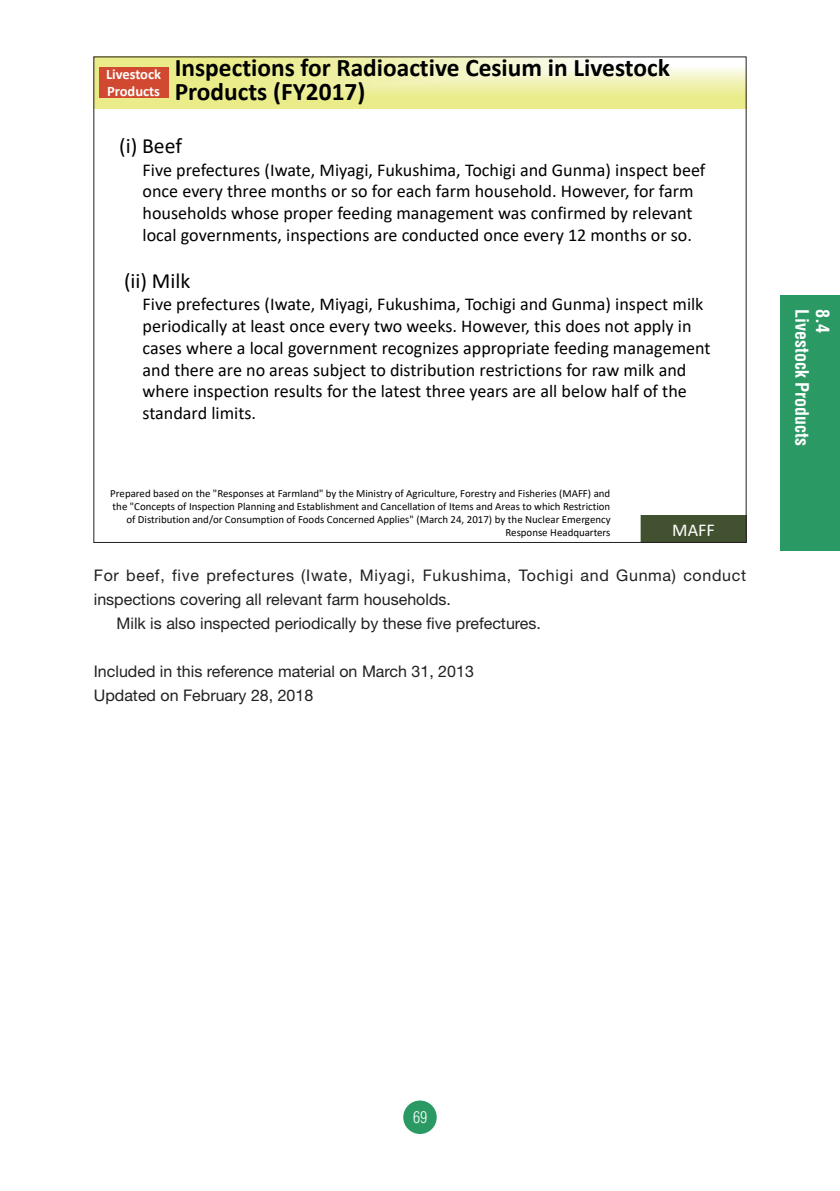
<style>
.page{position:relative;width:840px;height:1191px;background:#fff}
.page>*{position:absolute;margin:0;border:0;box-sizing:border-box;transform-origin:0 0}
.t1{font:700 25.4px/24.4px "Calibri";color:#000}
.t2{font:21.8px "Calibri";color:#000}
.t3{font:18px/21.8px "Calibri";color:#000}
.t4{font:700 condensed 18px "Helvetica";color:#fff}
.t5{font:18px "Calibri";color:#fff}
.t6{font:16px "Helvetica Neue";color:#231f20}
.t7{font:16px/24px "Helvetica Neue";letter-spacing:.045em;color:#231f20}
.t8{font:300 condensed 16px "Helvetica";color:#fff}
.t9{font:700 14.4px/17.4px "Calibri";color:#fff}
.t10{font:10.8px/13px "Calibri";color:#000;text-align:right}
</style>
<div class="page">
<div style="left:403px;top:1100px;width:33px;height:34px;background:#2a9963;border-radius:50%"></div>
<div style="left:780px;top:295px;width:59px;height:255px;background:#2a9963"></div>
<img style="left:96px;top:59px;width:648px;height:49px">
<div style="left:640px;top:515px;width:104px;height:25px;background:#425230"></div>
<div style="left:99px;top:67px;width:69px;height:31px;background:#d14930"></div>
<p class="t9" style="left:106px;top:65px;width:57px">Livestock<br>Products</p>
<p class="t1" style="left:175px;top:55px;width:496px">Inspections for Radioactive Cesium in Livestock<br>Products (FY2017)</p>
<p class="t2" style="left:119px;top:131px;width:64px">(i) Beef</p>
<p class="t3" style="left:142px;top:158px;width:564px">Five prefectures (Iwate, Miyagi, Fukushima, Tochigi and Gunma) inspect beef once every three months or so for each farm household. However, for farm households whose proper feeding management was confirmed by relevant local governments, inspections are conducted once every 12 months or so.</p>
<p class="t2" style="left:124px;top:265px;width:68px">(ii) Milk</p>
<p class="t3" style="left:142px;top:293px;width:569px">Five prefectures (Iwate, Miyagi, Fukushima, Tochigi and Gunma) inspect milk periodically at least once every two weeks. However, this does not apply in cases where a local government recognizes appropriate feeding management and there are no areas subject to distribution restrictions for raw milk and where inspection results for the latest three years are all below half of the standard limits.</p>
<p class="t10" style="left:110px;top:487px;width:501px">Prepared based on the "Responses at Farmland" by the Ministry of Agriculture, Forestry and Fisheries (MAFF) and the "Concepts of Inspection Planning and Establishment and Cancellation of Items and Areas to which Restriction of Distribution and/or Consumption of Foods Concerned Applies" (March 24, 2017) by the Nuclear Emergency Response Headquarters</p>
<p class="t5" style="left:671px;top:517px;width:44px">MAFF</p>
<p class="t7" style="left:94px;top:563px;width:653px">For beef, five prefectures (Iwate, Miyagi, Fukushima, Tochigi and Gunma) conduct inspections covering all relevant farm households.</p>
<p class="t6" style="left:116px;top:613px;width:426px">Milk is also inspected periodically by these five prefectures.</p>
<p class="t6" style="left:94px;top:661px;width:381px">Included in this reference material on March 31, 2013</p>
<p class="t6" style="left:94px;top:685px;width:221px">Updated on February 28, 2018</p>
<p class="t4" style="left:812px;top:309px;width:139px;rotate:90deg">Livestock Products</p>
<p class="t4" style="left:833px;top:309px;width:25px;rotate:90deg">8.4</p>
<p class="t8" style="left:413px;top:1107px;width:16px">69</p>
</div>
